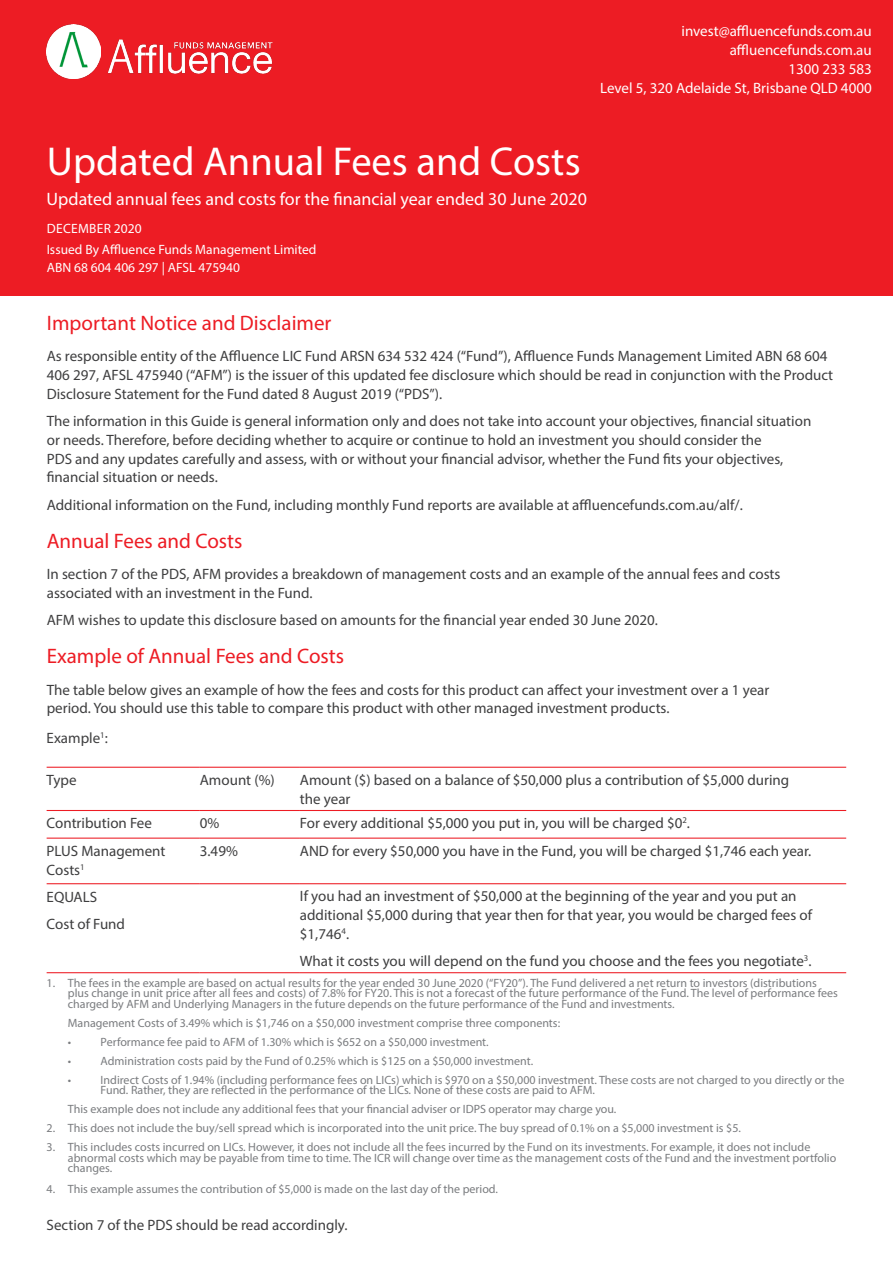
<style>
.page{position:relative;width:893px;height:1263px;background:#fff}
.page>*{position:absolute;margin:0;border:0;box-sizing:border-box;transform-origin:0 0}
.Aff_H1{font:40.5px "Myriad Pro";color:#fff}
.Aff_H2{font:21px "Myriad Pro";color:#ed1c24}
.t1{font:18px "Myriad Pro";color:#fff}
.Aff_body_10_5pt_Blac{font:15px/18.8px "Myriad Pro";color:#3e3e3f}
.Aff_body_10pt_Black{font:15px/18.8px "Myriad Pro";color:#3e3e3f}
.Aff_body_10_5pt_Blac-2{font:15px "Myriad Pro";color:#fff}
.Aff_body_10pt_Black-2{font:13.5px "Myriad Pro";color:#fff}
.Aff_H2-2{font:13.5px "Myriad Pro";letter-spacing:.02em;color:#fff}
.Aff_footnote_9pt{font:12px/10.5px "Myriad Pro";color:#7a7c7f}
</style>
<div class="page">
<div style="left:0;top:0;width:893px;height:296px;background:#ed1c24"></div>
<img style="left:47px;top:25px;width:54px;height:54px">
<img style="left:108px;top:39px;width:165px;height:35px">
<hr style="left:47px;top:767px;width:153px;height:1px;background:#ed1c24">
<hr style="left:200px;top:767px;width:100px;height:1px;background:#ed1c24">
<hr style="left:300px;top:767px;width:546px;height:1px;background:#ed1c24">
<hr style="left:47px;top:810px;width:153px;height:1px;background:#ed1c24">
<hr style="left:200px;top:810px;width:100px;height:1px;background:#ed1c24">
<hr style="left:300px;top:810px;width:546px;height:1px;background:#ed1c24">
<hr style="left:47px;top:837px;width:153px;height:2px;background:#ed1c24">
<hr style="left:200px;top:837px;width:100px;height:2px;background:#ed1c24">
<hr style="left:300px;top:837px;width:546px;height:2px;background:#ed1c24">
<hr style="left:47px;top:883px;width:153px;height:1px;background:#ed1c24">
<hr style="left:200px;top:883px;width:100px;height:1px;background:#ed1c24">
<hr style="left:300px;top:883px;width:546px;height:1px;background:#ed1c24">
<hr style="left:47px;top:972px;width:153px;height:1px;background:#ed1c24">
<hr style="left:200px;top:972px;width:100px;height:1px;background:#ed1c24">
<hr style="left:300px;top:972px;width:546px;height:1px;background:#ed1c24">
<p class="Aff_body_10_5pt_Blac-2" style="left:682px;top:22px;width:192px">invest@affluencefunds.com.au</p>
<p class="Aff_body_10_5pt_Blac-2" style="left:730px;top:41px;width:143px">affluencefunds.com.au</p>
<p class="Aff_body_10_5pt_Blac-2" style="left:788px;top:60px;width:85px">1300 233 583</p>
<p class="Aff_body_10_5pt_Blac-2" style="left:600px;top:79px;width:273px">Level 5, 320 Adelaide St, Brisbane QLD 4000</p>
<p class="Aff_H1" style="left:47px;top:136px;width:535px">Updated Annual Fees and Costs</p>
<p class="t1" style="left:47px;top:188px;width:542px">Updated annual fees and costs for the financial year ended 30 June 2020</p>
<p class="Aff_H2-2" style="left:47px;top:220px;width:96px">DECEMBER 2020</p>
<p class="Aff_body_10pt_Black-2" style="left:47px;top:242px;width:271px">Issued By Affluence Funds Management Limited</p>
<p class="Aff_body_10pt_Black-2" style="left:47px;top:259px;width:195px">ABN 68 604 406 297 | AFSL 475940</p>
<p class="Aff_H2" style="left:47px;top:310px;width:286px">Important Notice and Disclaimer</p>
<p class="Aff_body_10_5pt_Blac" style="left:47px;top:347px;width:788px">As responsible entity of the Affluence LIC Fund ARSN 634 532 424 (“Fund”), Affluence Funds Management Limited ABN 68 604<br>406 297, AFSL 475940 (“AFM”) is the issuer of this updated fee disclosure which should be read in conjunction with the Product<br>Disclosure Statement for the Fund dated 8 August 2019 (“PDS”).</p>
<p class="Aff_body_10_5pt_Blac" style="left:47px;top:412px;width:766px">The information in this Guide is general information only and does not take into account your objectives, financial situation or needs. Therefore, before deciding whether to acquire or continue to hold an investment you should consider the<br>PDS and any updates carefully and assess, with or without your financial advisor, whether the Fund fits your objectives, financial situation or needs.</p>
<p class="Aff_body_10_5pt_Blac" style="left:47px;top:495px;width:697px">Additional information on the Fund, including monthly Fund reports are available at affluencefunds.com.au/alf/.</p>
<p class="Aff_H2" style="left:47px;top:528px;width:197px">Annual Fees and Costs</p>
<p class="Aff_body_10_5pt_Blac" style="left:47px;top:564px;width:735px">In section 7 of the PDS, AFM provides a breakdown of management costs and an example of the annual fees and costs associated with an investment in the Fund.</p>
<p class="Aff_body_10_5pt_Blac" style="left:47px;top:610px;width:613px">AFM wishes to update this disclosure based on amounts for the financial year ended 30 June 2020.</p>
<p class="Aff_H2" style="left:47px;top:643px;width:299px">Example of Annual Fees and Costs</p>
<p class="Aff_body_10pt_Black" style="left:47px;top:680px;width:724px">The table below gives an example of how the fees and costs for this product can affect your investment over a 1 year period. You should use this table to compare this product with other managed investment products.</p>
<p class="Aff_body_10pt_Black" style="left:47px;top:728px;width:63px">Example<sup>1</sup>:</p>
<p class="Aff_body_10pt_Black" style="left:47px;top:770px;width:31px">Type</p>
<p class="Aff_body_10pt_Black" style="left:200px;top:770px;width:76px">Amount (%)</p>
<p class="Aff_body_10pt_Black" style="left:300px;top:770px;width:491px">Amount ($) based on a balance of $50,000 plus a contribution of $5,000 during the year</p>
<p class="Aff_body_10pt_Black" style="left:47px;top:814px;width:107px">Contribution Fee</p>
<p class="Aff_body_10pt_Black" style="left:200px;top:814px;width:21px">0%</p>
<p class="Aff_body_10pt_Black" style="left:300px;top:814px;width:392px">For every additional $5,000 you put in, you will be charged $0<sup>2</sup>.</p>
<p class="Aff_body_10pt_Black" style="left:47px;top:841px;width:120px">PLUS Management<br>Costs<sup>1</sup></p>
<p class="Aff_body_10pt_Black" style="left:200px;top:841px;width:40px">3.49%</p>
<p class="Aff_body_10pt_Black" style="left:300px;top:841px;width:513px">AND for every $50,000 you have in the Fund, you will be charged $1,746 each year.</p>
<p class="Aff_body_10pt_Black" style="left:47px;top:887px;width:52px">EQUALS</p>
<p class="Aff_body_10pt_Black" style="left:47px;top:914px;width:80px">Cost of Fund</p>
<p class="Aff_body_10pt_Black" style="left:300px;top:887px;width:514px">If you had an investment of $50,000 at the beginning of the year and you put an additional $5,000 during that year then for that year, you would be charged fees of $1,746<sup>4</sup>.</p>
<p class="Aff_body_10pt_Black" style="left:300px;top:951px;width:513px">What it costs you will depend on the fund you choose and the fees you negotiate<sup>3</sup>.</p>
<p class="Aff_footnote_9pt" style="left:68px;top:977px;width:772px;text-indent:-21px">1. The fees in the example are based on actual results for the year ended 30 June 2020 (“FY20”). The Fund delivered a net return to investors (distributions plus change in unit price after all fees and costs) of 7.8% for FY20. This is not a forecast of the future performance of the Fund. The level of performance fees charged by AFM and Underlying Managers in the future depends on the future performance of the Fund and investments.</p>
<p class="Aff_footnote_9pt" style="left:68px;top:1017px;width:494px">Management Costs of 3.49% which is $1,746 on a $50,000 investment comprise three components:</p>
<p class="Aff_footnote_9pt" style="left:68px;top:1036px;width:5px">•</p>
<p class="Aff_footnote_9pt" style="left:101px;top:1036px;width:390px">Performance fee paid to AFM of 1.30% which is $652 on a $50,000 investment.</p>
<p class="Aff_footnote_9pt" style="left:68px;top:1055px;width:5px">•</p>
<p class="Aff_footnote_9pt" style="left:101px;top:1055px;width:434px">Administration costs paid by the Fund of 0.25% which is $125 on a $50,000 investment.</p>
<p class="Aff_footnote_9pt" style="left:68px;top:1074px;width:5px">•</p>
<p class="Aff_footnote_9pt" style="left:101px;top:1074px;width:745px">Indirect Costs of 1.94% (including performance fees on LICs) which is $970 on a $50,000 investment. These costs are not charged to you directly or the<br>Fund. Rather, they are reflected in the performance of the LICs. None of these costs are paid to AFM.</p>
<p class="Aff_footnote_9pt" style="left:68px;top:1104px;width:550px">This example does not include any additional fees that your financial adviser or IDPS operator may charge you.</p>
<p class="Aff_footnote_9pt" style="left:47px;top:1123px;width:696px">2. This does not include the buy/sell spread which is incorporated into the unit price. The buy spread of 0.1% on a $5,000 investment is $5.</p>
<p class="Aff_footnote_9pt" style="left:68px;top:1142px;width:770px;text-indent:-21px">3. This includes costs incurred on LICs. However, it does not include all the fees incurred by the Fund on its investments. For example, it does not include abnormal costs which may be payable from time to time. The ICR will change over time as the management costs of the Fund and the investment portfolio changes.</p>
<p class="Aff_footnote_9pt" style="left:47px;top:1183px;width:453px">4. This example assumes the contribution of $5,000 is made on the last day of the period.</p>
<p class="Aff_body_10pt_Black" style="left:47px;top:1216px;width:302px">Section 7 of the PDS should be read accordingly.</p>
</div>
